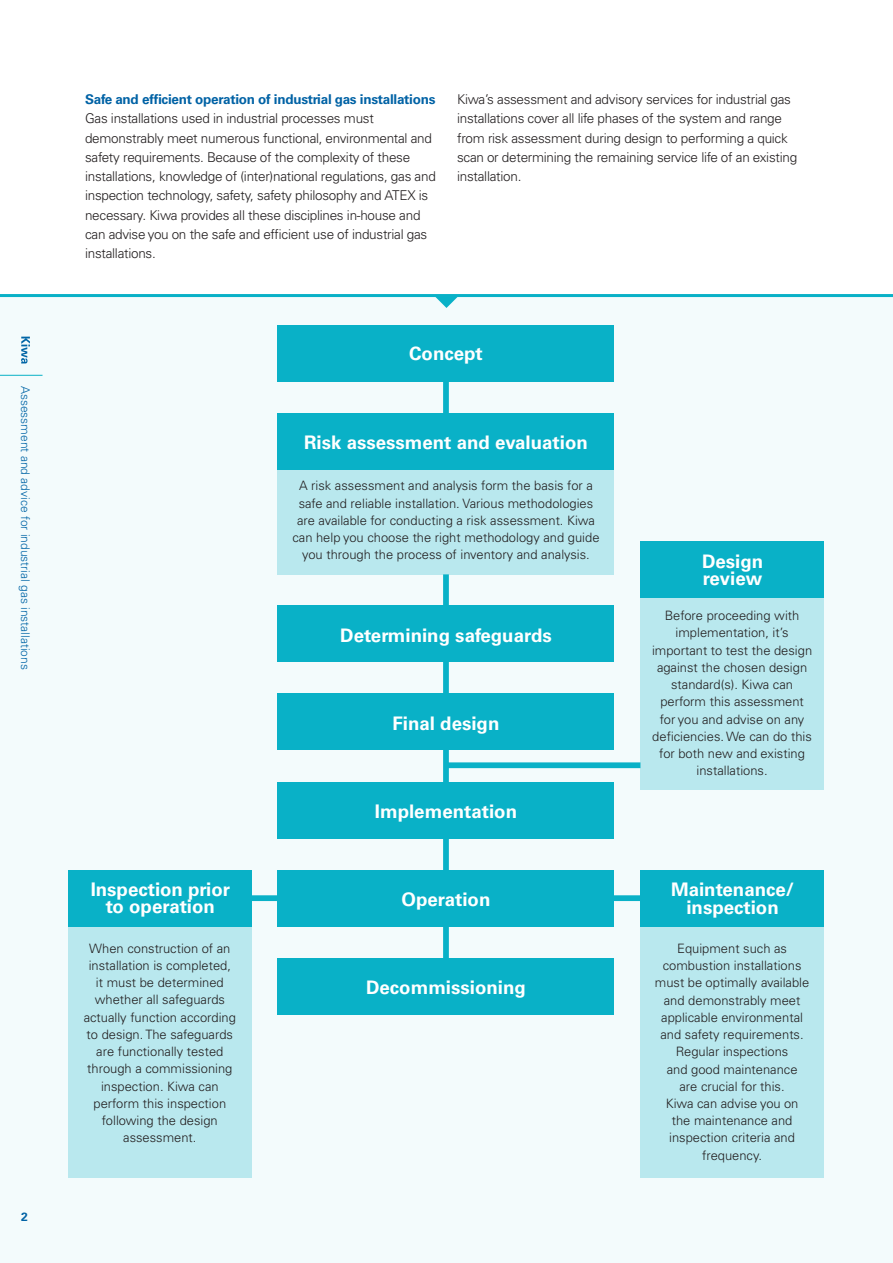
<style>
.page{position:relative;width:893px;height:1263px;background:#fff}
.page>*{position:absolute;margin:0;border:0;box-sizing:border-box;transform-origin:0 0}
.Sub_chapter_title{font:700 18.75px "Univers LT Pro 65";color:#fff}
.main_text{font:300 13.5px/19.2px "Univers LT Pro 45";letter-spacing:-.02em;color:#231f20}
.main_text-2{font:700 13.5px "Univers LT Pro 65";letter-spacing:-.02em;color:#0062a5}
.Sub_chapter_title-2{font:300 12.9px/17.2px "Univers LT Pro 45";color:#231f20;text-align:center}
.t1{font:300 12px "Univers LT Pro 45";color:#0062a5}
.Page_number_-_left{font:700 12px "Univers LT Pro 65";color:#0062a5}
</style>
<div class="page">
<div style="left:0;top:296px;width:893px;height:967px;background:#f3fbfc"></div>
<div style="left:443px;top:574px;width:6px;height:406px;background:#09b1c7"></div>
<div style="left:278px;top:325px;width:336px;height:57px;background:#09b1c7"></div>
<div style="left:278px;top:413px;width:336px;height:56px;background:#09b1c7"></div>
<div style="left:68px;top:870px;width:183px;height:56px;background:#09b1c7"></div>
<div style="left:640px;top:870px;width:184px;height:57px;background:#09b1c7"></div>
<div style="left:640px;top:541px;width:184px;height:57px;background:#09b1c7"></div>
<div style="left:278px;top:469px;width:336px;height:106px;background:#b9e8ee"></div>
<div style="left:68px;top:926px;width:183px;height:251px;background:#b9e8ee"></div>
<div style="left:640px;top:927px;width:184px;height:250px;background:#b9e8ee"></div>
<div style="left:640px;top:593px;width:184px;height:196px;background:#b9e8ee"></div>
<div style="left:278px;top:958px;width:336px;height:56px;background:#09b1c7"></div>
<div style="left:278px;top:605px;width:336px;height:57px;background:#09b1c7"></div>
<div style="left:278px;top:693px;width:336px;height:57px;background:#09b1c7"></div>
<div style="left:278px;top:781px;width:336px;height:57px;background:#09b1c7"></div>
<div style="left:443px;top:380px;width:6px;height:39px;background:#09b1c7"></div>
<div style="left:446px;top:762px;width:194px;height:6px;background:#09b1c7"></div>
<div style="left:244px;top:895px;width:407px;height:6px;background:#09b1c7"></div>
<div style="left:278px;top:870px;width:336px;height:56px;background:#09b1c7"></div>
<hr style="left:0;top:294px;width:893px;height:3px;background:#09b1c7">
<svg style="left:434px;top:297px;width:25px;height:11px"></svg>
<p class="t1" style="left:33px;top:386px;width:285px;rotate:90deg">Assessment and advice for industrial gas installations</p>
<p class="Page_number_-_left" style="left:21px;top:1208px;width:8px">2</p>
<p class="main_text-2" style="left:85px;top:90px;width:352px">Safe and efficient operation of industrial gas installations</p>
<p class="main_text" style="left:85px;top:109px;width:352px">Gas installations used in industrial processes must demonstrably meet numerous functional, environmental and safety requirements. Because of the complexity of these installations, knowledge of (inter)national regulations, gas and inspection technology, safety, safety philosophy and ATEX is necessary. Kiwa provides all these disciplines in-house and can advise you on the safe and efficient use of industrial gas installations.</p>
<p class="main_text" style="left:457px;top:90px;width:342px">Kiwa’s assessment and advisory services for industrial gas installations cover all life phases of the system and range from risk assessment during design to performing a quick scan or determining the remaining service life of an existing installation.</p>
<p class="Sub_chapter_title" style="left:409px;top:341px;width:75px">Concept</p>
<p class="Sub_chapter_title" style="left:91px;top:876px;width:141px">Inspection prior</p>
<p class="Sub_chapter_title" style="left:106px;top:894px;width:111px">to operation</p>
<p class="Sub_chapter_title" style="left:304px;top:429px;width:285px">Risk assessment and evaluation</p>
<p class="Sub_chapter_title-2" style="left:292px;top:477px;width:309px">A risk assessment and analysis form the basis for a safe and reliable installation. Various methodologies are available for conducting a risk assessment. Kiwa can help you choose the right methodology and guide you through the process of inventory and analysis.</p>
<p class="Sub_chapter_title" style="left:340px;top:622px;width:213px">Determining safeguards</p>
<p class="Sub_chapter_title" style="left:392px;top:710px;width:108px">Final design</p>
<p class="Sub_chapter_title" style="left:375px;top:798px;width:144px">Implementation</p>
<p class="Sub_chapter_title" style="left:402px;top:886px;width:90px">Operation</p>
<p class="Sub_chapter_title" style="left:702px;top:548px;width:63px">Design</p>
<p class="Sub_chapter_title" style="left:703px;top:565px;width:61px">review</p>
<p class="Sub_chapter_title-2" style="left:652px;top:606px;width:162px">Before proceeding with implementation, it’s important to test the design against the chosen design standard(s). Kiwa can perform this assessment for you and advise on any deficiencies. We can do this for both new and existing installations.</p>
<p class="Sub_chapter_title" style="left:671px;top:876px;width:125px">Maintenance/</p>
<p class="Sub_chapter_title" style="left:686px;top:894px;width:94px">inspection</p>
<p class="Sub_chapter_title-2" style="left:84px;top:939px;width:154px">When construction of an installation is completed, it must be determined whether all safeguards actually function according to design. The safeguards are functionally tested through a commissioning inspection. Kiwa can perform this inspection following the design assessment.</p>
<p class="Sub_chapter_title-2" style="left:655px;top:939px;width:156px">Equipment such as combustion installations must be optimally available and demonstrably meet applicable environmental and safety requirements.<br>Regular inspections<br>and good maintenance<br>are crucial for this.<br>Kiwa can advise you on the maintenance and inspection criteria and frequency.</p>
<p class="Sub_chapter_title" style="left:366px;top:974px;width:161px">Decommissioning</p>
</div>
